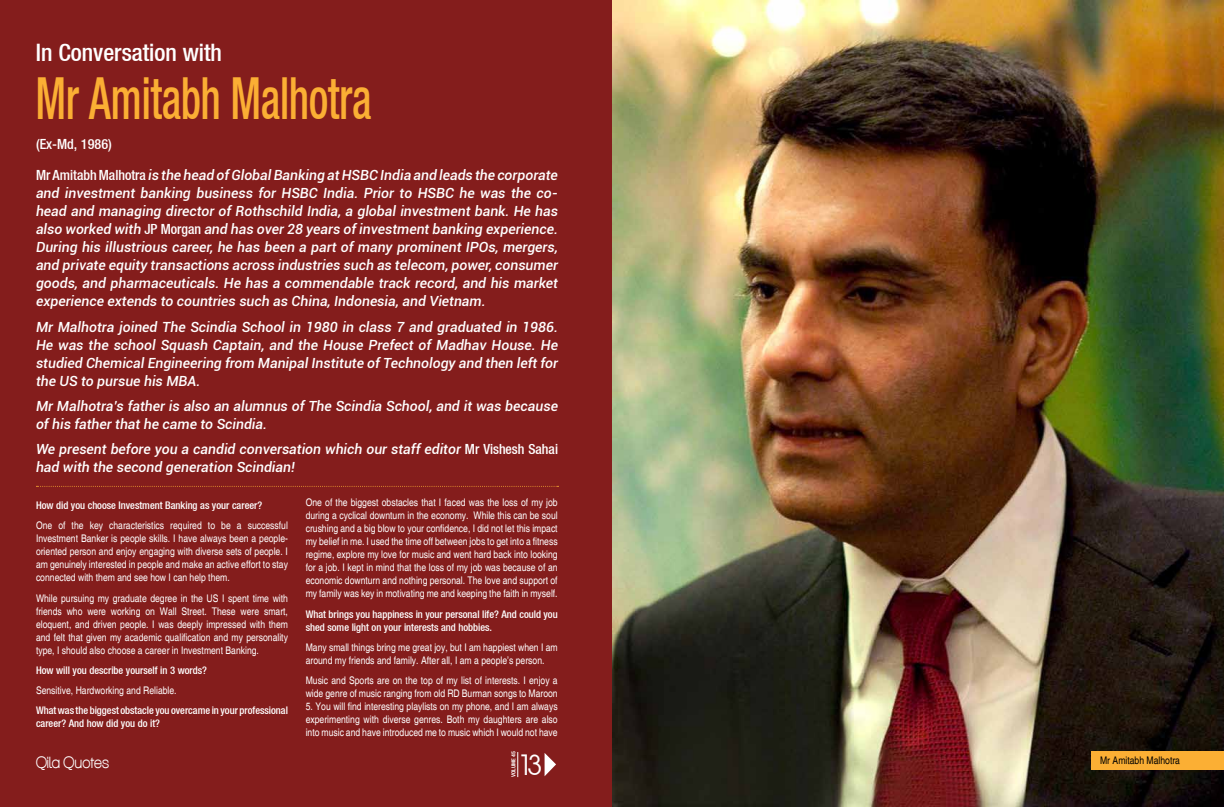
<style>
.page{position:relative;width:1224px;height:807px;background:#fff}
.page>*{position:absolute;margin:0;border:0;box-sizing:border-box;transform-origin:0 0}
.t1{font:58px "Heavenetica Cond 6 Med SH";color:#fbaf34;scale:.72 1}
.t2{font:27.4px "Devil Breeze";color:#fff}
.t3{font:24px "Heavenetica Cond 6 Med SH";color:#fff}
.t4{font:16px "Aliquam";color:#fff}
.t5{font:italic 500 14px/18px "Roboto";color:#fff;text-align:justify}
.t6{font:14px "Heavenetica Cond 6 Med SH";color:#fff}
.t7{font:condensed 10.5px/13px "Helvetica";color:#fff;text-align:justify}
.t8{font:10.5px/13px "Heavenetica Cond 6 Med SH";color:#fff}
.t9{font:condensed 10.5px "Helvetica";color:#000}
.t10{font:700 condensed 5.5px "Roboto";color:#fff}
.s1{font-family:"Heavenetica Cond 6 Med SH";font-weight:400;font-style:normal}
</style>
<div class="page">
<img style="left:612px;top:0;width:612px;height:806px">
<div style="left:0;top:0;width:612px;height:806px;background:#841d1c"></div>
<div style="left:1092px;top:750px;width:132px;height:19px;background:#fbaf34"></div>
<svg style="left:545px;top:753px;width:11px;height:23px"></svg>
<svg style="left:517px;top:752px;width:1px;height:25px"></svg>
<h3 class="t3" style="left:36px;top:37px;width:187px">In Conversation with</h3>
<h1 class="t1" style="left:36px;top:61px;width:467px">Mr Amitabh Malhotra</h1>
<h3 class="t6" style="left:36px;top:135px;width:77px">(Ex-Md, 1986)</h3>
<p class="t5" style="left:36px;top:166px;width:523px"><span class="s1">Mr Amitabh Malhotra</span> is the head of Global Banking at HSBC India and leads the corporate and investment banking business for HSBC India. Prior to HSBC he was the co&shy;head and managing director of Rothschild India, a global investment bank. He has also worked with <span class="s1">JP Morgan</span> and has over 28 years of investment banking experience.<br>During his illustrious career, he has been a part of many prominent IPOs, mergers, and private equity transactions across industries such as telecom, power, consumer goods, and pharmaceuticals. He has a commendable track record, and his market experience extends to countries such as China, Indonesia, and Vietnam.</p>
<p class="t5" style="left:36px;top:317px;width:523px">Mr Malhotra joined The Scindia School in 1980 in class 7 and graduated in 1986.<br>He was the school Squash Captain, and the House Prefect of Madhav House. He studied Chemical Engineering from Manipal Institute of Technology and then left for the US to pursue his MBA.</p>
<h3 class="t5" style="left:36px;top:396px;width:523px">Mr Malhotra’s father is also an alumnus of The Scindia School, and it was because of his father that he came to Scindia.</h3>
<h3 class="t5" style="left:36px;top:439px;width:524px">We present before you a candid conversation which our staff editor <span class="s1">Mr Vishesh Sahai </span>had with the second generation Scindian!</h3>
<p class="t7" style="left:306px;top:496px;width:253px">One of the biggest obstacles that I faced was the loss of my job during a cyclical downturn in the economy. While this can be soul crushing and a big blow to your confidence, I did not let this impact my belief in me. I used the time off between jobs to get into a fitness regime, explore my love for music and went hard back into looking for a job. I kept in mind that the loss of my job was because of an economic downturn and nothing personal. The love and support of my family was key in motivating me and keeping the faith in myself.</p>
<p class="t8" style="left:306px;top:606px;width:254px">What brings you happiness in your personal life? And could you shed some light on your interests and hobbies.</p>
<p class="t7" style="left:306px;top:640px;width:253px">Many small things bring me great joy, but I am happiest when I am around my friends and family. After all, I am a people’s person.</p>
<p class="t7" style="left:306px;top:673px;width:253px">Music and Sports are on the top of my list of interests. I enjoy a wide genre of music ranging from old RD Burman songs to Maroon</p>
<p class="t7" style="left:306px;top:699px;width:253px">5. You will find interesting playlists on my phone, and I am always experimenting with diverse genres. Both my daughters are also into music and have introduced me to music which I would not have</p>
<p class="t8" style="left:36px;top:498px;width:228px">How did you choose Investment Banking as your career?</p>
<p class="t7" style="left:36px;top:519px;width:253px">One of the key characteristics required to be a successful Investment Banker is people skills. I have always been a people&shy;oriented person and enjoy engaging with diverse sets of people. I am genuinely interested in people and make an active effort to stay connected with them and see how I can help them.</p>
<p class="t7" style="left:36px;top:591px;width:254px">While pursuing my graduate degree in the US I spent time with friends who were working on Wall Street. These were smart, eloquent, and driven people. I was deeply impressed with them and felt that given my academic qualification and my personality type, I should also choose a career in Investment Banking.</p>
<p class="t8" style="left:36px;top:663px;width:173px">How will you describe yourself in 3 words?</p>
<p class="t7" style="left:36px;top:683px;width:142px">Sensitive, Hardworking and Reliable.</p>
<p class="t8" style="left:36px;top:703px;width:254px">What was the biggest obstacle you overcame in your professional career? And how did you do it?</p>
<h3 class="t4" style="left:36px;top:752px;width:75px">Qila Quotes</h3>
<p class="t10" style="left:510px;top:777px;width:27px;rotate:-90deg">VOLUME 45</p>
<h2 class="t2" style="left:521px;top:752px;width:22px">13</h2>
<p class="t9" style="left:1100px;top:753px;width:81px">Mr Amitabh Malhotra</p>
</div>
